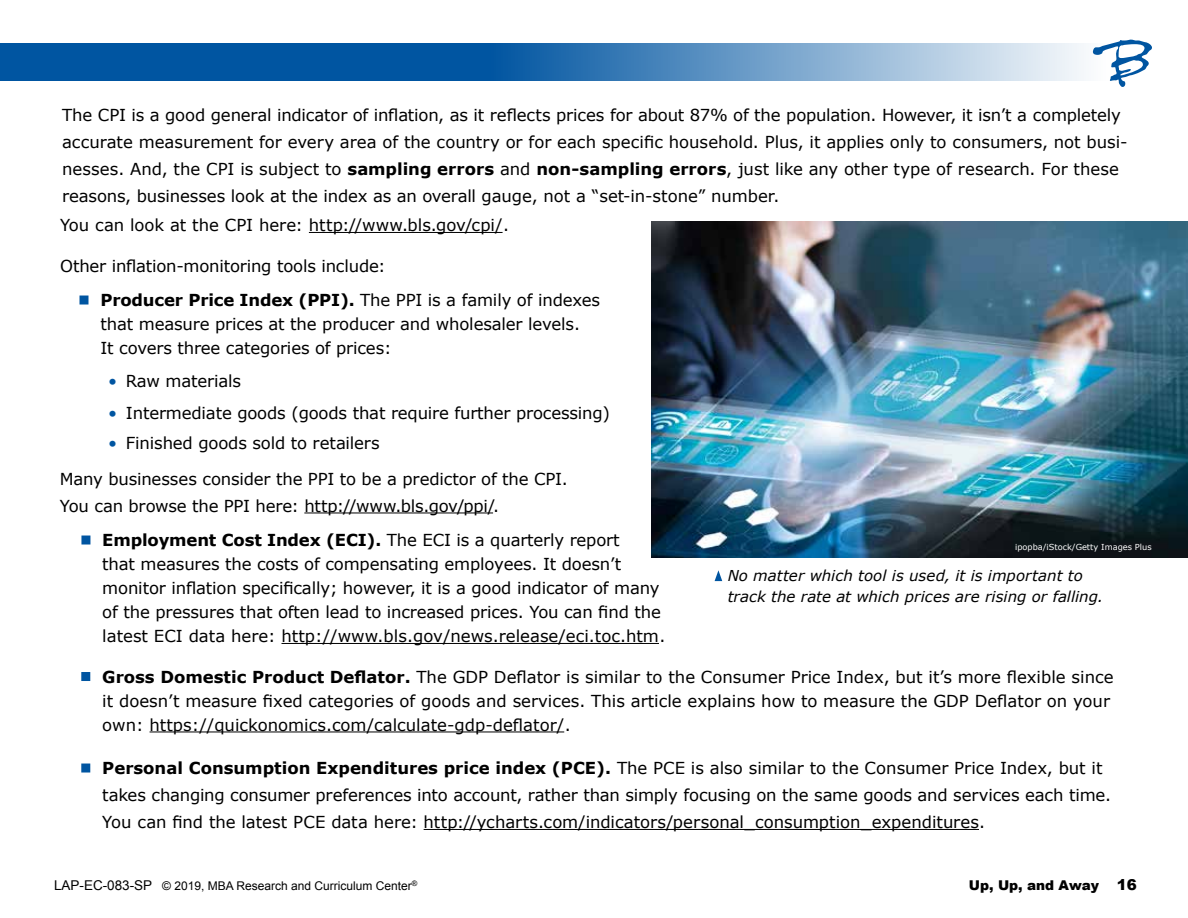
<style>
.page{position:relative;width:1188px;height:918px;background:#fff}
.page>*{position:absolute;margin:0;border:0;box-sizing:border-box;transform-origin:0 0}
.t1{font:16.5px/24px "Verdana";letter-spacing:-.01em;color:#000}
.t2{font:italic 15px/21px "Verdana";color:#000}
.t3{font:900 13.5px "Arial";color:#000}
.t4{font:12px "Arial";color:#000}
.t5{font:8.25px "Verdana";color:#fff}
.s1{font-weight:700}
.s2{color:#0055a1}
.s3{font-size:13.5px}
.s4{font-size:15px}
</style>
<div class="page">
<img style="left:652px;top:221px;width:536px;height:337px">
<div style="left:489px;top:44px;width:635px;height:37px;background:linear-gradient(to right,#0055a1,#fff)"></div>
<div style="left:0;top:44px;width:490px;height:37px;background:#0055a1"></div>
<svg style="left:1093px;top:40px;width:59px;height:47px"></svg>
<hr style="left:309px;top:232px;width:194px;height:1px;background:#000">
<hr style="left:304px;top:512px;width:189px;height:1px;background:#000">
<div style="left:80px;top:296px;width:8px;height:9px;background:#0055a1;border:2px solid #0055a1"></div>
<hr style="left:282px;top:643px;width:377px;height:1px;background:#000">
<hr style="left:150px;top:731px;width:414px;height:1px;background:#000">
<hr style="left:424px;top:829px;width:555px;height:1px;background:#000">
<div style="left:81px;top:536px;width:9px;height:9px;background:#0055a1;border:2px solid #0055a1"></div>
<div style="left:81px;top:672px;width:9px;height:9px;background:#0055a1;border:2px solid #0055a1"></div>
<div style="left:81px;top:764px;width:9px;height:9px;background:#0055a1;border:2px solid #0055a1"></div>
<svg style="left:715px;top:570px;width:7px;height:11px"></svg>
<p class="t1" style="left:62px;top:101px;width:1067px;line-height:27px">The CPI is a good general indicator of inflation, as it reflects prices for about 87% of the population. However, it isn’t a completely accurate measurement for every area of the country or for each specific household. Plus, it applies only to consumers, not busi&shy;nesses. And, the CPI is subject to <span class="s1">sampling errors</span> and <span class="s1">non-sampling errors</span>, just like any other type of research. For these reasons, businesses look at the index as an overall gauge, not a “set-in-stone” number.</p>
<p class="t1" style="left:60px;top:212px;width:451px">You can look at the CPI here: http://www.bls.gov/cpi/.</p>
<p class="t1" style="left:100px;top:248px;width:501px;line-height:34.5px;text-indent:-40px">Other inflation-monitoring tools include:<br><span class="s1">Producer Price Index (PPI).</span> The PPI is a family of indexes</p>
<p class="t1" style="left:100px;top:311px;width:481px">that measure prices at the producer and wholesaler levels.<br>It covers three categories of prices:</p>
<p class="t1" style="left:108px;top:368px;width:135px"><span class="s2">•</span> Raw materials</p>
<p class="t1" style="left:108px;top:400px;width:503px"><span class="s2">•</span> Intermediate goods (goods that require further processing)</p>
<p class="t1" style="left:60px;top:424px;width:509px;line-height:36px;text-indent:48px"><span class="s2">•</span> Finished goods sold to retailers<br>Many businesses consider the PPI to be a predictor of the CPI.</p>
<p class="t1" style="left:102px;top:488px;width:519px;line-height:34.5px;text-indent:-42px">You can browse the PPI here: http://www.bls.gov/ppi/.<br><span class="s1">Employment Cost Index (ECI).</span> The ECI is a quarterly report</p>
<p class="t1" style="left:102px;top:551px;width:565px">that measures the costs of compensating employees. It doesn’t monitor inflation specifically; however, it is a good indicator of many of the pressures that often lead to increased prices. You can find the latest ECI data here: http://www.bls.gov/news.release/eci.toc.htm.</p>
<p class="t1" style="left:102px;top:664px;width:1013px"><span class="s1">Gross Domestic Product Deflator.</span> The GDP Deflator is similar to the Consumer Price Index, but it’s more flexible since it doesn’t measure fixed categories of goods and services. This article explains how to measure the GDP Deflator on your own: https://quickonomics.com/calculate-gdp-deflator/.</p>
<p class="t1" style="left:102px;top:754px;width:1010px;line-height:27px"><span class="s1">Personal Consumption Expenditures price index (PCE).</span> The PCE is also similar to the Consumer Price Index, but it takes changing consumer preferences into account, rather than simply focusing on the same goods and services each time.<br>You can find the latest PCE data here: http://ycharts.com/indicators/personal_consumption_expenditures.</p>
<p class="t5" style="left:1015px;top:542px;width:138px">ipopba/iStock/Getty Images Plus</p>
<p class="t2" style="left:728px;top:564px;width:377px">No matter which tool is used, it is important to track the rate at which prices are rising or falling.</p>
<p class="t4" style="left:54px;top:878px;width:365px"><span class="s3">LAP-EC-083-SP</span> © 2019, MBA Research and Curriculum Center<sup>®</sup></p>
<p class="t3" style="left:969px;top:877px;width:170px">Up, Up, and Away <span class="s4">16</span></p>
</div>
